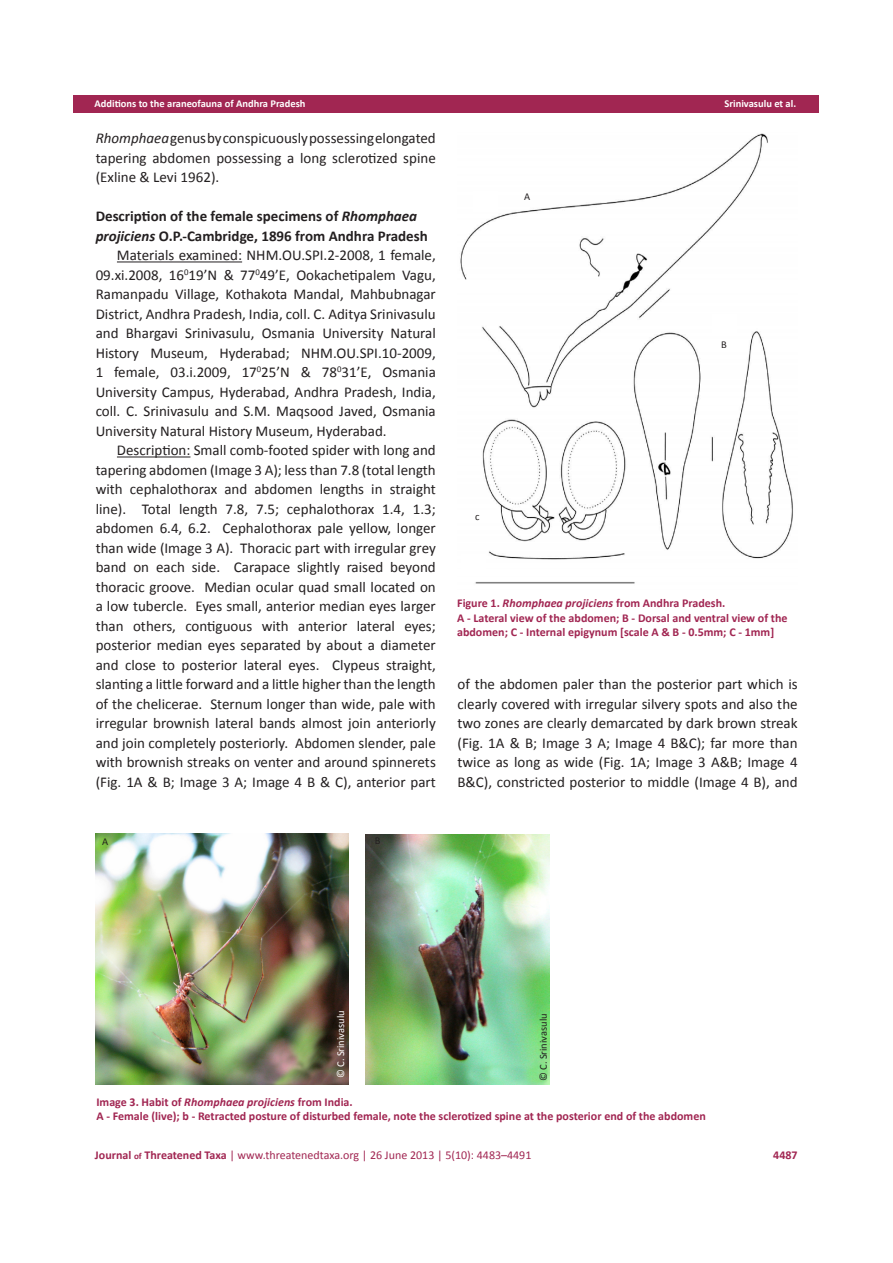
<style>
.page{position:relative;width:893px;height:1263px;background:#fff}
.page>*{position:absolute;margin:0;border:0;box-sizing:border-box;transform-origin:0 0}
.t1{font:15px/19.5px "Calibri";color:#231f20;text-align:justify}
.t2{font:700 15px/19.5px "Calibri";color:#231f20}
.t3{font:700 12px/14.4px "Calibri";color:#a12652}
.t4{font:12px "Calibri";color:#a12652}
.t5{font:700 10.5px "Calibri";color:#fff}
.t6{font:10.5px "Calibri";color:#231f20}
.t7{font:10.5px "Calibri";color:#fff}
.s1{font-style:italic}
.s2{font-weight:700}
.s3{font-weight:700;font-size:9px}
</style>
<div class="page">
<div style="left:73px;top:95px;width:745px;height:18px;background:#a12652"></div>
<img style="left:366px;top:834px;width:183px;height:251px">
<img style="left:96px;top:834px;width:252px;height:250px">
<hr style="left:117px;top:261px;width:125px;height:1px;background:#231f20">
<hr style="left:117px;top:456px;width:73px;height:1px;background:#231f20">
<img style="left:460px;top:133px;width:333px;height:451px">
<div style="left:473px;top:192px;width:25px;height:20px;background:#fff"></div>
<div style="left:461px;top:555px;width:25px;height:20px;background:#fff"></div>
<div style="left:712px;top:315px;width:25px;height:20px;background:#fff"></div>
<p class="t5" style="left:94px;top:97px;width:212px">Additions to the araneofauna of Andhra Pradesh</p>
<p class="t5" style="left:724px;top:97px;width:73px">Srinivasulu et al.</p>
<p class="t1" style="left:96px;top:129px;width:342px"><span class="s1">Rhomphaea</span> genus by conspicuously possessing elongated tapering abdomen possessing a long sclerotized spine (Exline &amp; Levi 1962).</p>
<p class="t2" style="left:96px;top:206px;width:334px">Description of the female specimens of <span class="s1">Rhomphaea projiciens</span> O.P.-Cambridge, 1896 from Andhra Pradesh</p>
<p class="t1" style="left:96px;top:246px;width:342px;text-indent:21px">Materials examined: NHM.OU.SPI.2-2008, 1 female, 09.xi.2008, 16<sup>0</sup>19’N &amp; 77<sup>0</sup>49’E, Ookachetipalem Vagu, Ramanpadu Village, Kothakota Mandal, Mahbubnagar District, Andhra Pradesh, India, coll. C. Aditya Srinivasulu and Bhargavi Srinivasulu, Osmania University Natural History Museum, Hyderabad; NHM.OU.SPI.10-2009, 1 female, 03.i.2009, 17<sup>0</sup>25’N &amp; 78<sup>0</sup>31’E, Osmania University Campus, Hyderabad, Andhra Pradesh, India, coll. C. Srinivasulu and S.M. Maqsood Javed, Osmania University Natural History Museum, Hyderabad.</p>
<p class="t1" style="left:96px;top:441px;width:342px;text-indent:21px">Description: Small comb-footed spider with long and tapering abdomen (Image 3 A); less than 7.8 (total length with cephalothorax and abdomen lengths in straight line). Total length 7.8, 7.5; cephalothorax 1.4, 1.3; abdomen 6.4, 6.2. Cephalothorax pale yellow, longer than wide (Image 3 A). Thoracic part with irregular grey band on each side. Carapace slightly raised beyond thoracic groove. Median ocular quad small located on a low tubercle. Eyes small, anterior median eyes larger than others, contiguous with anterior lateral eyes; posterior median eyes separated by about a diameter and close to posterior lateral eyes. Clypeus straight, slanting a little forward and a little higher than the length of the chelicerae. Sternum longer than wide, pale with irregular brownish lateral bands almost join anteriorly and join completely posteriorly. Abdomen slender, pale with brownish streaks on venter and around spinnerets (Fig. 1A &amp; B; Image 3 A; Image 4 B &amp; C), anterior part</p>
<p class="t6" style="left:102px;top:834px;width:8px">A</p>
<p class="t6" style="left:375px;top:834px;width:7px">B</p>
<p class="t6" style="left:524px;top:189px;width:8px">A</p>
<p class="t6" style="left:475px;top:510px;width:6px">c</p>
<p class="t6" style="left:721px;top:338px;width:7px">B</p>
<p class="t3" style="left:457px;top:596px;width:270px">Figure 1. <span class="s1">Rhomphaea projiciens</span> from Andhra Pradesh.</p>
<p class="t3" style="left:457px;top:610px;width:332px">A - Lateral view of the abdomen; B - Dorsal and ventral view of the abdomen; C - Internal epigynum [scale A &amp; B - 0.5mm; C - 1mm]</p>
<p class="t1" style="left:457px;top:674px;width:342px">of the abdomen paler than the posterior part which is clearly covered with irregular silvery spots and also the two zones are clearly demarcated by dark brown streak (Fig. 1A &amp; B; Image 3 A; Image 4 B&amp;C); far more than twice as long as wide (Fig. 1A; Image 3 A&amp;B; Image 4<br>B&amp;C), constricted posterior to middle (Image 4 B), and</p>
<p class="t7" style="left:334px;top:1078px;width:69px;rotate:-90deg">© C. Srinivasulu</p>
<p class="t6" style="left:537px;top:1081px;width:69px;rotate:-90deg">© C. Srinivasulu</p>
<p class="t3" style="left:96px;top:1094px;width:258px">Image 3. Habit of <span class="s1">Rhomphaea projiciens</span> from India.</p>
<p class="t3" style="left:96px;top:1109px;width:611px">A - Female (live); b - Retracted posture of disturbed female, note the sclerotized spine at the posterior end of the abdomen</p>
<p class="t4" style="left:95px;top:1148px;width:438px"><span class="s2">Journal</span> <span class="s3">of</span> <span class="s2">Threatened Taxa</span> | www.threatenedtaxa.org | 26 June 2013 | 5(10): 4483–4491</p>
<p class="t3" style="left:773px;top:1148px;width:26px">4487</p>
</div>
